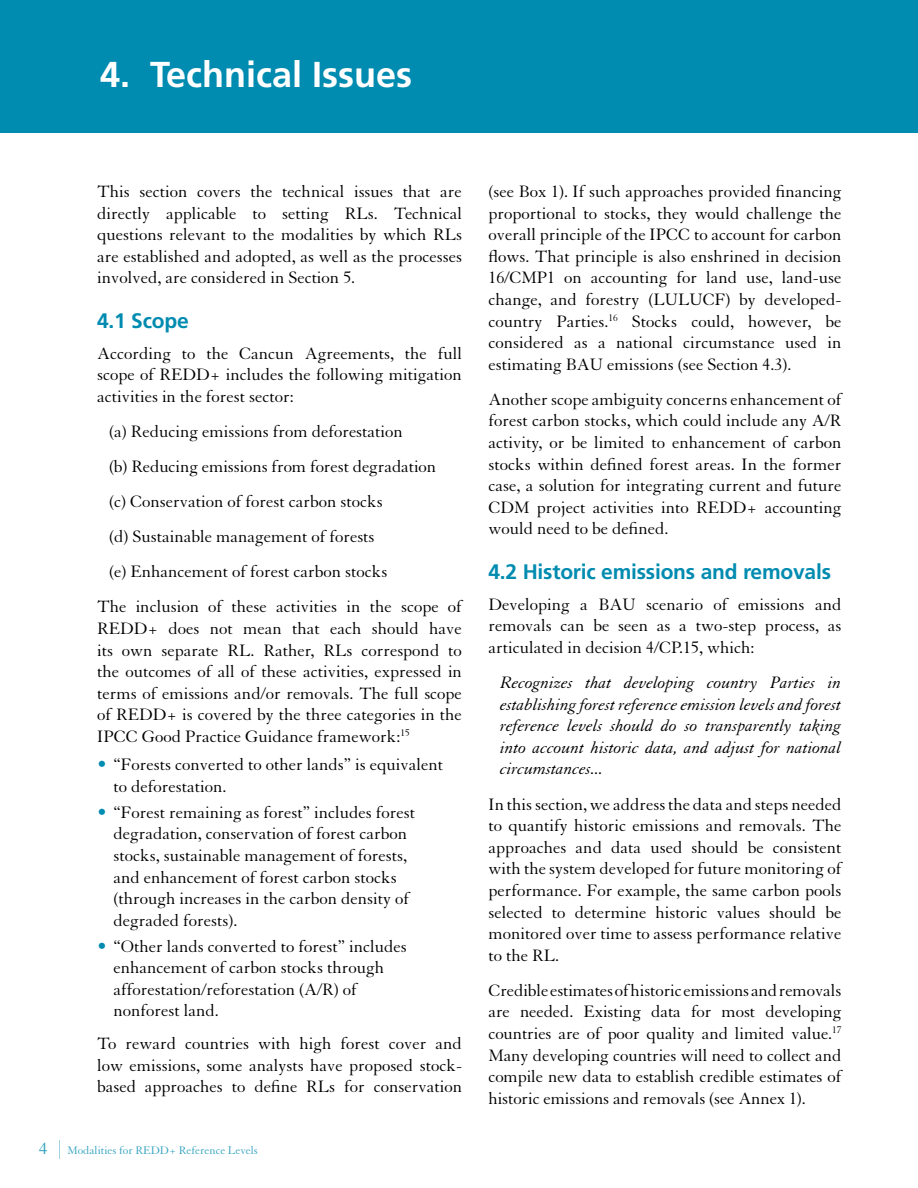
<style>
.page{position:relative;width:918px;height:1188px;background:#fff}
.page>*{position:absolute;margin:0;border:0;box-sizing:border-box;transform-origin:0 0}
.t1{font:700 36px "Frutiger";color:#fff}
.t2{font:700 21px "Frutiger";letter-spacing:-.01em;color:#008bb0}
.t3{font:18px/21.6px "Granjon LT Std";color:#000;text-align:justify}
.t4{font:italic 18px/21.6px "Granjon LT Std";color:#000;text-align:justify}
.t5{font:12px "Granjon LT Std";color:#33a2c0}
.s1{font-size:19.5px;color:#008bb0}
.s2{font-family:"Times";font-size:16.5px}
</style>
<div class="page">
<svg style="left:59px;top:1140px;width:1px;height:19px"></svg>
<div style="left:0;top:0;width:918px;height:132px;background:#008bb0"></div>
<h1 class="t1" style="left:100px;top:53px;width:314px">4. Technical Issues</h1>
<p class="t3" style="left:97px;top:181px;width:367px">This section covers the technical issues that are directly applicable to setting RLs. Technical questions relevant to the modalities by which RLs are established and adopted, as well as the processes involved, are considered in Section 5.</p>
<p class="t2" style="left:97px;top:308px;width:93px">4.1 Scope</p>
<p class="t3" style="left:97px;top:343px;width:366px">According to the Cancun Agreements, the full scope of REDD+ includes the following mitigation activities in the forest sector:</p>
<p class="t3" style="left:109px;top:421px;width:295px">(a) Reducing emissions from deforestation</p>
<p class="t3" style="left:109px;top:456px;width:329px">(b) Reducing emissions from forest degradation</p>
<p class="t3" style="left:109px;top:491px;width:275px">(c) Conservation of forest carbon stocks</p>
<p class="t3" style="left:109px;top:526px;width:267px">(d) Sustainable management of forests</p>
<p class="t3" style="left:109px;top:561px;width:280px">(e) Enhancement of forest carbon stocks</p>
<p class="t3" style="left:97px;top:596px;width:366px">The inclusion of these activities in the scope of</p>
<p class="t3" style="left:97px;top:618px;width:366px">REDD+ does not mean that each should have its own separate RL. Rather, RLs correspond to the outcomes of all of these activities, expressed in terms of emissions and/or removals. The full scope of REDD+ is covered by the three categories in the IPCC Good Practice Guidance framework:<sup>15</sup></p>
<p class="t3" style="left:114px;top:754px;width:331px;text-indent:-16px"><span class="s1">•</span> “Forests converted to other lands” is equivalent to deforestation.</p>
<p class="t3" style="left:114px;top:802px;width:303px;text-align:left;text-indent:-16px"><span class="s1">•</span> “Forest remaining as forest” includes forest degradation, conservation of forest carbon stocks, sustainable management of forests, and enhancement of forest carbon stocks (through increases in the carbon density of degraded forests).</p>
<p class="t3" style="left:114px;top:936px;width:295px;text-align:left;text-indent:-16px"><span class="s1">•</span> “Other lands converted to forest” includes enhancement of carbon stocks through afforestation/reforestation (A/R) of nonforest land.</p>
<p class="t3" style="left:97px;top:1033px;width:367px">To reward countries with high forest cover and low emissions, some analysts have proposed stock&shy;based approaches to define RLs for conservation</p>
<p class="t5" style="left:39px;top:1143px;width:220px"><span class="s2">4</span> Modalities for REDD+ Reference Levels</p>
<p class="t3" style="left:488px;top:181px;width:355px">(see Box 1). If such approaches provided financing proportional to stocks, they would challenge the overall principle of the IPCC to account for carbon flows. That principle is also enshrined in decision 16/CMP1 on accounting for land use, land-use change, and forestry (LULUCF) by developed&shy;country Parties.<sup>16</sup> Stocks could, however, be considered as a national circumstance used in estimating BAU emissions (see Section 4.3).</p>
<p class="t3" style="left:489px;top:389px;width:354px">Another scope ambiguity concerns enhancement of forest carbon stocks, which could include any A/R activity, or be limited to enhancement of carbon stocks within defined forest areas. In the former case, a solution for integrating current and future CDM project activities into REDD+ accounting would need to be defined.</p>
<p class="t2" style="left:489px;top:560px;width:344px">4.2 Historic emissions and removals</p>
<p class="t3" style="left:489px;top:594px;width:355px">Developing a BAU scenario of emissions and removals can be seen as a two-step process, as articulated in decision 4/CP.15, which:</p>
<p class="t4" style="left:501px;top:672px;width:342px">Recognizes that developing country Parties in establishing forest reference emission levels and forest reference levels should do so transparently taking into account historic data, and adjust for national circumstances...</p>
<p class="t3" style="left:489px;top:794px;width:354px">In this section, we address the data and steps needed to quantify historic emissions and removals. The approaches and data used should be consistent with the system developed for future monitoring of performance. For example, the same carbon pools selected to determine historic values should be monitored over time to assess performance relative to the RL.</p>
<p class="t3" style="left:489px;top:980px;width:355px">Credible estimates of historic emissions and removals are needed. Existing data for most developing countries are of poor quality and limited value.<sup>17<br></sup>Many developing countries will need to collect and compile new data to establish credible estimates of historic emissions and removals (see Annex 1).</p>
</div>
